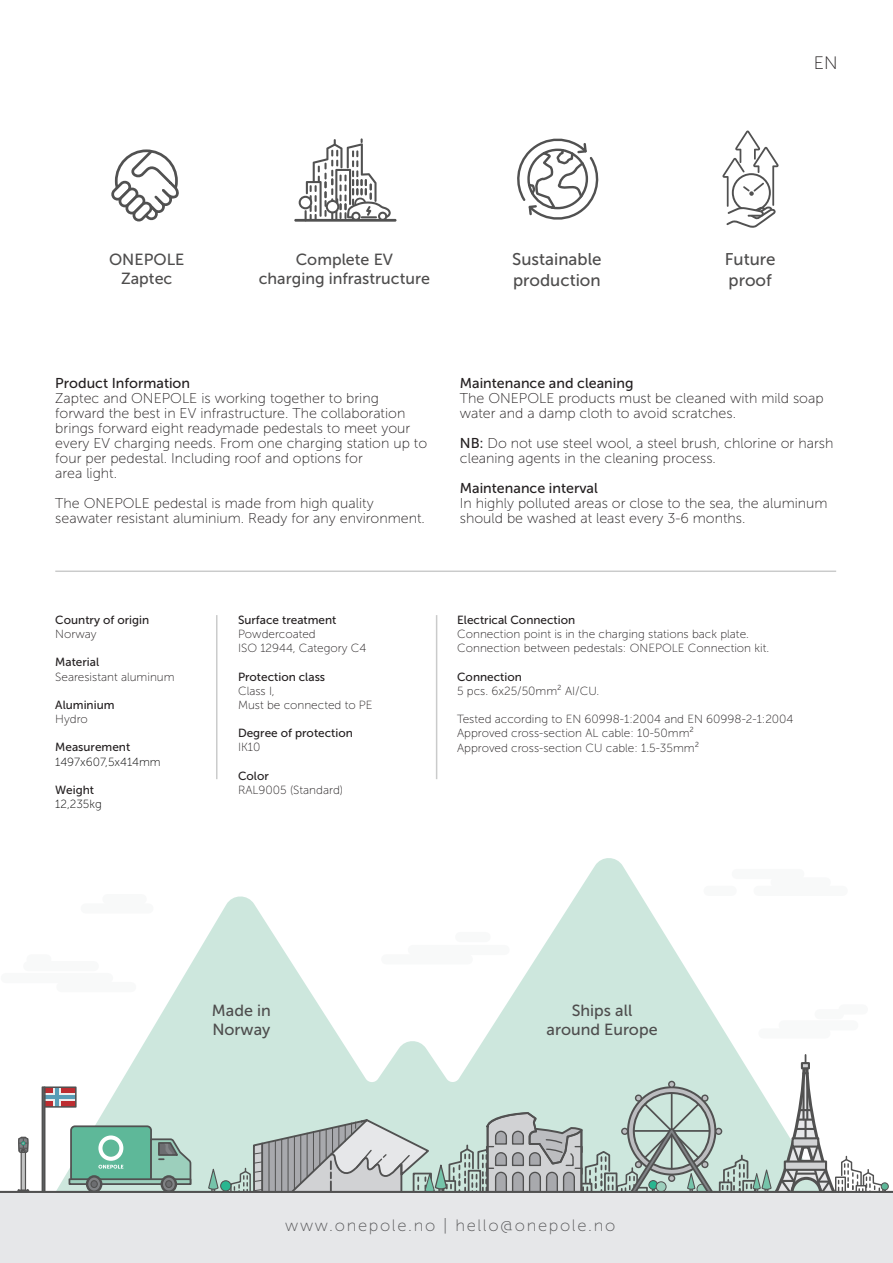
<style>
.page{position:relative;width:893px;height:1263px;background:#fff}
.page>*{position:absolute;margin:0;border:0;box-sizing:border-box;transform-origin:0 0}
.t1{font:18px "Museo Sans 100";color:#231f20}
.t2{font:16.95px "Museo Sans 500";color:#4e4d4d}
.t3{font:16.5px "Museo Sans 100";letter-spacing:.1em;color:#58585a}
.t4{font:16.05px "Museo Sans 500";color:#4e4d4d}
.QLight_Tekstmal{font:14.25px/15px "Museo Sans 100";color:#231f20}
.QLight_Tekstmal-2{font:14.25px "Museo Sans 500";color:#231f20}
.QLight_Tekstmal-3{font:11.85px "Museo Sans 100";color:#231f20}
.t5{font:11.85px "Museo Sans 500";color:#231f20}
.t6{font:11.85px "Museo Sans 100";color:#000}
.s1{font-family:"Museo Sans 500"}
</style>
<div class="page">
<svg style="left:51px;top:858px;width:756px;height:333px"></svg>
<div style="left:61px;top:982px;width:70px;height:10px;background:#f2f3f4"></div>
<div style="left:6px;top:973px;width:102px;height:10px;background:#f2f3f4"></div>
<div style="left:28px;top:961px;width:66px;height:10px;background:#f2f3f4"></div>
<div style="left:107px;top:894px;width:35px;height:10px;background:#f2f3f4"></div>
<div style="left:86px;top:903px;width:62px;height:10px;background:#f2f3f4"></div>
<div style="left:386px;top:954px;width:82px;height:10px;background:#f2f3f4"></div>
<div style="left:413px;top:945px;width:91px;height:10px;background:#f2f3f4"></div>
<div style="left:460px;top:932px;width:26px;height:10px;background:#f2f3f4"></div>
<div style="left:763px;top:1028px;width:62px;height:10px;background:#f2f3f4"></div>
<div style="left:784px;top:1020px;width:69px;height:10px;background:#f2f3f4"></div>
<div style="left:820px;top:1009px;width:19px;height:10px;background:#f2f3f4"></div>
<div style="left:844px;top:1004px;width:19px;height:10px;background:#f2f3f4"></div>
<div style="left:758px;top:886px;width:85px;height:10px;background:#f2f3f4"></div>
<div style="left:709px;top:886px;width:23px;height:10px;background:#f2f3f4"></div>
<div style="left:776px;top:877px;width:50px;height:10px;background:#f2f3f4"></div>
<div style="left:737px;top:869px;width:62px;height:10px;background:#f2f3f4"></div>
<div style="left:32px;top:954px;width:14px;height:10px;background:#f2f3f4"></div>
<svg style="left:207px;top:1165px;width:13px;height:26px"></svg>
<div style="left:221px;top:1181px;width:10px;height:10px;background:#29b690;border-radius:50%"></div>
<div style="left:220px;top:1180px;width:11px;height:11px;border:1px solid #515151;border-radius:50%"></div>
<div style="left:42px;top:1086px;width:3px;height:107px;border:2px solid #515151"></div>
<div style="left:45px;top:1087px;width:31px;height:20px;background:#bd2d31"></div>
<div style="left:45px;top:1093px;width:31px;height:8px;background:#edeeed"></div>
<svg style="left:53px;top:1089px;width:7px;height:16px"></svg>
<hr style="left:45px;top:1095px;width:31px;height:4px;background:#599db6">
<hr style="left:55px;top:1087px;width:3px;height:20px;background:#599db6">
<div style="left:44px;top:1086px;width:33px;height:22px;border:2px solid #515151"></div>
<div style="left:71px;top:1126px;width:80px;height:56px;background:#5eb899;border-radius:4px"></div>
<div style="left:70px;top:1125px;width:82px;height:57px;border:2px solid #515151;border-radius:4px"></div>
<div style="left:69px;top:1179px;width:121px;height:5px;background:#9ccfbc"></div>
<div style="left:69px;top:1178px;width:122px;height:7px;border:2px solid #515151"></div>
<svg style="left:162px;top:1176px;width:14px;height:16px"></svg>
<div style="left:161px;top:1175px;width:16px;height:18px;border:2px solid #515151;border-radius:50%"></div>
<div style="left:165px;top:1180px;width:8px;height:8px;border:1px solid #515151;border-radius:50%"></div>
<svg style="left:87px;top:1176px;width:14px;height:16px"></svg>
<div style="left:86px;top:1175px;width:16px;height:18px;border:2px solid #515151;border-radius:50%"></div>
<div style="left:98px;top:1135px;width:25px;height:26px;border:4px solid #fff;border-radius:50%"></div>
<svg style="left:98px;top:1165px;width:25px;height:4px"></svg>
<hr style="left:21px;top:1137px;width:4px;height:52px;background:#c2c3c3">
<svg style="left:17px;top:1189px;width:12px;height:2px"></svg>
<div style="left:21px;top:1137px;width:5px;height:54px;border:1px solid #515151"></div>
<svg style="left:92px;top:1182px;width:4px;height:4px"></svg>
<div style="left:90px;top:1180px;width:8px;height:8px;border:1px solid #515151;border-radius:50%"></div>
<svg style="left:149px;top:1137px;width:44px;height:50px;background:#8faea3"></svg>
<svg style="left:229px;top:1055px;width:660px;height:136px;background:#c5d5cf"></svg>
<svg style="left:18px;top:1137px;width:10px;height:16px"></svg>
<div style="left:0;top:1191px;width:893px;height:72px;background:#e6e7e9"></div>
<hr style="left:55px;top:570px;width:781px;height:2px;background:#4f5151">
<hr style="left:436px;top:615px;width:1px;height:164px;background:#4f5151">
<hr style="left:216px;top:615px;width:2px;height:164px;background:#4f5151">
<hr style="left:294px;top:219px;width:102px;height:3px;background:#515151">
<svg style="left:299px;top:138px;width:93px;height:81px"></svg>
<svg style="left:111px;top:149px;width:68px;height:73px"></svg>
<svg style="left:517px;top:138px;width:82px;height:82px"></svg>
<svg style="left:722px;top:131px;width:57px;height:97px"></svg>
<p class="t1" style="left:814px;top:53px;width:25px">EN</p>
<p class="t4" style="left:109px;top:250px;width:77px">ONEPOLE</p>
<p class="t4" style="left:121px;top:270px;width:53px">Zaptec</p>
<p class="t4" style="left:296px;top:250px;width:99px">Complete EV</p>
<p class="t4" style="left:259px;top:270px;width:173px">charging infrastructure</p>
<p class="t2" style="left:512px;top:250px;width:91px">Sustainable</p>
<p class="t2" style="left:513px;top:270px;width:89px">production</p>
<p class="t2" style="left:725px;top:250px;width:52px">Future</p>
<p class="t2" style="left:729px;top:270px;width:45px">proof</p>
<p class="QLight_Tekstmal-2" style="left:55px;top:375px;width:136px">Product Information</p>
<p class="QLight_Tekstmal" style="left:55px;top:391px;width:373px">Zaptec and ONEPOLE is working together to bring forward the best in EV infrastructure. The collaboration brings forward eight readymade pedestals to meet your every EV charging needs. From one charging station up to four per pedestal. Including roof and options for</p>
<p class="QLight_Tekstmal" style="left:55px;top:466px;width:63px">area light.</p>
<p class="QLight_Tekstmal" style="left:55px;top:496px;width:320px">The ONEPOLE pedestal is made from high quality</p>
<p class="QLight_Tekstmal" style="left:55px;top:511px;width:371px">seawater resistant aluminium. Ready for any environment.</p>
<p class="QLight_Tekstmal-2" style="left:460px;top:375px;width:175px">Maintenance and cleaning</p>
<p class="QLight_Tekstmal" style="left:460px;top:391px;width:365px">The ONEPOLE products must be cleaned with mild soap water and a damp cloth to avoid scratches.</p>
<p class="QLight_Tekstmal" style="left:460px;top:436px;width:375px"><span class="s1">NB:</span> Do not use steel wool, a steel brush, chlorine or harsh cleaning agents in the cleaning process.</p>
<p class="QLight_Tekstmal-2" style="left:460px;top:480px;width:140px">Maintenance interval</p>
<p class="QLight_Tekstmal" style="left:460px;top:496px;width:369px">In highly polluted areas or close to the sea, the aluminum should be washed at least every 3-6 months.</p>
<p class="t5" style="left:55px;top:613px;width:95px">Country of origin</p>
<p class="QLight_Tekstmal-3" style="left:55px;top:628px;width:43px">Norway</p>
<p class="t5" style="left:55px;top:656px;width:45px">Material</p>
<p class="QLight_Tekstmal-3" style="left:55px;top:670px;width:121px">Searesistant aluminum</p>
<p class="t5" style="left:55px;top:698px;width:61px">Aluminium</p>
<p class="QLight_Tekstmal-3" style="left:55px;top:713px;width:34px">Hydro</p>
<p class="t5" style="left:55px;top:741px;width:76px">Measurement</p>
<p class="t6" style="left:55px;top:755px;width:107px">1497x607,5x414mm</p>
<p class="t5" style="left:55px;top:783px;width:40px">Weight</p>
<p class="t6" style="left:55px;top:798px;width:48px">12,235kg</p>
<p class="t5" style="left:238px;top:613px;width:100px">Surface treatment</p>
<p class="QLight_Tekstmal-3" style="left:238px;top:628px;width:79px">Powdercoated</p>
<p class="QLight_Tekstmal-3" style="left:238px;top:642px;width:130px">ISO 12944, Category C4</p>
<p class="t5" style="left:238px;top:670px;width:89px">Protection class</p>
<p class="QLight_Tekstmal-3" style="left:238px;top:684px;width:38px">Class I,</p>
<p class="QLight_Tekstmal-3" style="left:238px;top:699px;width:136px">Must be connected to PE</p>
<p class="t5" style="left:238px;top:727px;width:116px">Degree of protection</p>
<p class="QLight_Tekstmal-3" style="left:238px;top:741px;width:24px">IK10</p>
<p class="t5" style="left:238px;top:769px;width:32px">Color</p>
<p class="QLight_Tekstmal-3" style="left:238px;top:783px;width:107px">RAL9005 (Standard)</p>
<p class="t5" style="left:457px;top:613px;width:120px">Electrical Connection</p>
<p class="QLight_Tekstmal-3" style="left:457px;top:628px;width:293px">Connection point is in the charging stations back plate.</p>
<p class="QLight_Tekstmal-3" style="left:457px;top:642px;width:314px">Connection between pedestals: ONEPOLE Connection kit.</p>
<p class="t5" style="left:457px;top:670px;width:66px">Connection</p>
<p class="QLight_Tekstmal-3" style="left:457px;top:684px;width:144px">5 pcs. 6x25/50mm² AI/CU.</p>
<p class="QLight_Tekstmal-3" style="left:457px;top:713px;width:338px">Tested according to EN 60998-1:2004 and EN 60998-2-1:2004</p>
<p class="QLight_Tekstmal-3" style="left:457px;top:727px;width:238px">Approved cross-section AL cable: 10-50mm²</p>
<p class="QLight_Tekstmal-3" style="left:457px;top:742px;width:243px">Approved cross-section CU cable: 1.5-35mm²</p>
<p class="t4" style="left:212px;top:1001px;width:60px">Made in</p>
<p class="t4" style="left:212px;top:1021px;width:60px">Norway</p>
<p class="t4" style="left:572px;top:1001px;width:62px">Ships all</p>
<p class="t4" style="left:546px;top:1021px;width:113px">around Europe</p>
<p class="t3" style="left:285px;top:1216px;width:332px">www.onepole.no | hello@onepole.no</p>
</div>
